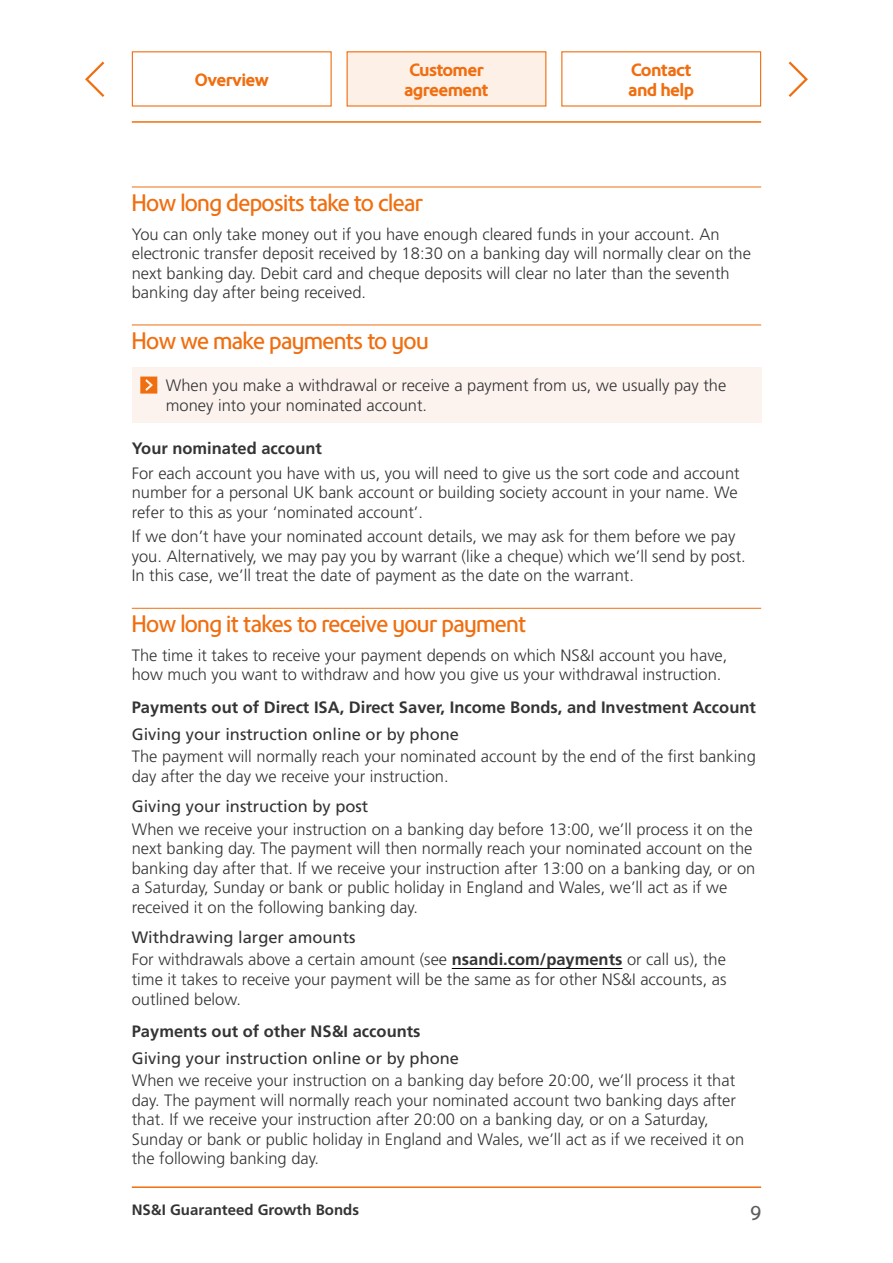
<style>
.page{position:relative;width:893px;height:1263px;background:#fff}
.page>*{position:absolute;margin:0;border:0;box-sizing:border-box;transform-origin:0 0}
.Ts_and_Cs_A_HEADINGS{font:24px "NS&I Face";color:#f06e0f}
.t1{font:21px "NS&I Face";color:#5d5d5d}
.t2{font:700 18px/19.5px "NS&I Face";color:#f06e0f}
.TEXT{font:300 16.5px/19.5px "Frutiger";color:#343434}
.Ts_and_Cs_C_HEADINGS{font:16.5px "Frutiger";color:#343434}
.Ts_and_Cs_B_HEADINGS{font:700 16.5px "Frutiger";color:#343434}
.HIGHLIGHT{font:300 16.5px/19.5px "Frutiger";color:#343434}
.t3{font:700 15px "Frutiger";color:#343434}
.s1{color:#fff}
.s2{font-weight:700}
</style>
<div class="page">
<hr style="left:132px;top:121px;width:629px;height:2px;background:#f06e0f">
<svg style="left:85px;top:61px;width:20px;height:36px"></svg>
<svg style="left:788px;top:61px;width:20px;height:36px"></svg>
<div style="left:347px;top:52px;width:199px;height:54px;background:#fdf0e7"></div>
<div style="left:347px;top:51px;width:199px;height:56px;border:1px solid #f06e0f"></div>
<div style="left:132px;top:368px;width:629px;height:55px;background:#fcf3ef"></div>
<svg style="left:140px;top:377px;width:17px;height:17px"></svg>
<hr style="left:132px;top:1186px;width:629px;height:2px;background:#f06e0f">
<hr style="left:132px;top:187px;width:629px;height:1px;background:#f06e0f">
<hr style="left:132px;top:325px;width:629px;height:1px;background:#f06e0f">
<hr style="left:132px;top:608px;width:629px;height:1px;background:#f06e0f">
<hr style="left:452px;top:968px;width:170px;height:1px;background:#000">
<p class="t2" style="left:195px;top:71px;width:75px">Overview</p>
<p class="t2" style="left:629px;top:62px;width:67px">Contact and help</p>
<p class="t2" style="left:404px;top:62px;width:85px">Customer agreement</p>
<h2 class="Ts_and_Cs_A_HEADINGS" style="left:132px;top:192px;width:297px">How long deposits take to clear<span class="s1">.</span></h2>
<p class="TEXT" style="left:132px;top:224px;width:621px">You can only take money out if you have enough cleared funds in your account. An electronic transfer deposit received by 18:30 on a banking day will normally clear on the next banking day. Debit card and cheque deposits will clear no later than the seventh banking day after being received.</p>
<h2 class="Ts_and_Cs_A_HEADINGS" style="left:132px;top:330px;width:304px">How we make payments to you<span class="s1">.</span></h2>
<p class="HIGHLIGHT" style="left:166px;top:376px;width:562px">When you make a withdrawal or receive a payment from us, we usually pay the money into your nominated account.</p>
<h3 class="Ts_and_Cs_B_HEADINGS" style="left:132px;top:438px;width:196px">Your nominated account<span class="s1">.</span></h3>
<p class="TEXT" style="left:132px;top:463px;width:609px">For each account you have with us, you will need to give us the sort code and account number for a personal UK bank account or building society account in your name. We refer to this as your ‘nominated account’.</p>
<p class="TEXT" style="left:132px;top:527px;width:615px">If we don’t have your nominated account details, we may ask for them before we pay you. Alternatively, we may pay you by warrant (like a cheque) which we’ll send by post.<br>In this case, we’ll treat the date of payment as the date on the warrant.</p>
<h2 class="Ts_and_Cs_A_HEADINGS" style="left:132px;top:614px;width:402px">How long it takes to receive your payment<span class="s1">.</span></h2>
<p class="TEXT" style="left:132px;top:646px;width:597px">The time it takes to receive your payment depends on which NS&amp;I account you have, how much you want to withdraw and how you give us your withdrawal instruction.</p>
<h3 class="Ts_and_Cs_B_HEADINGS" style="left:132px;top:697px;width:626px">Payments out of Direct ISA, Direct Saver, Income Bonds, and Investment Account</h3>
<h4 class="Ts_and_Cs_C_HEADINGS" style="left:132px;top:724px;width:333px">Giving your instruction online or by phone<span class="s1">.</span></h4>
<p class="TEXT" style="left:132px;top:747px;width:626px">The payment will normally reach your nominated account by the end of the first banking day after the day we receive your instruction.</p>
<h4 class="Ts_and_Cs_C_HEADINGS" style="left:132px;top:796px;width:243px">Giving your instruction by post<span class="s1">.</span></h4>
<p class="TEXT" style="left:132px;top:819px;width:625px">When we receive your instruction on a banking day before 13:00, we’ll process it on the next banking day. The payment will then normally reach your nominated account on the banking day after that. If we receive your instruction after 13:00 on a banking day, or on a Saturday, Sunday or bank or public holiday in England and Wales, we’ll act as if we received it on the following banking day.</p>
<h4 class="Ts_and_Cs_C_HEADINGS" style="left:132px;top:927px;width:230px">Withdrawing larger amounts<span class="s1">.</span></h4>
<p class="TEXT" style="left:132px;top:950px;width:596px;text-align:justify">For withdrawals above a certain amount (see <span class="s2">nsandi.com/payments</span> or call us), the time it takes to receive your payment will be the same as for other NS&amp;I accounts, as outlined below.</p>
<h3 class="Ts_and_Cs_B_HEADINGS" style="left:132px;top:1021px;width:295px">Payments out of other NS&amp;I accounts<span class="s1">.</span></h3>
<h4 class="Ts_and_Cs_C_HEADINGS" style="left:132px;top:1048px;width:333px">Giving your instruction online or by phone<span class="s1">.</span></h4>
<p class="TEXT" style="left:132px;top:1071px;width:614px">When we receive your instruction on a banking day before 20:00, we’ll process it that day. The payment will normally reach your nominated account two banking days after that. If we receive your instruction after 20:00 on a banking day, or on a Saturday, Sunday or bank or public holiday in England and Wales, we’ll act as if we received it on the following banking day.</p>
<p class="t3" style="left:132px;top:1201px;width:229px">NS&amp;I Guaranteed Growth Bonds</p>
<p class="t1" style="left:750px;top:1204px;width:12px">9</p>
</div>
